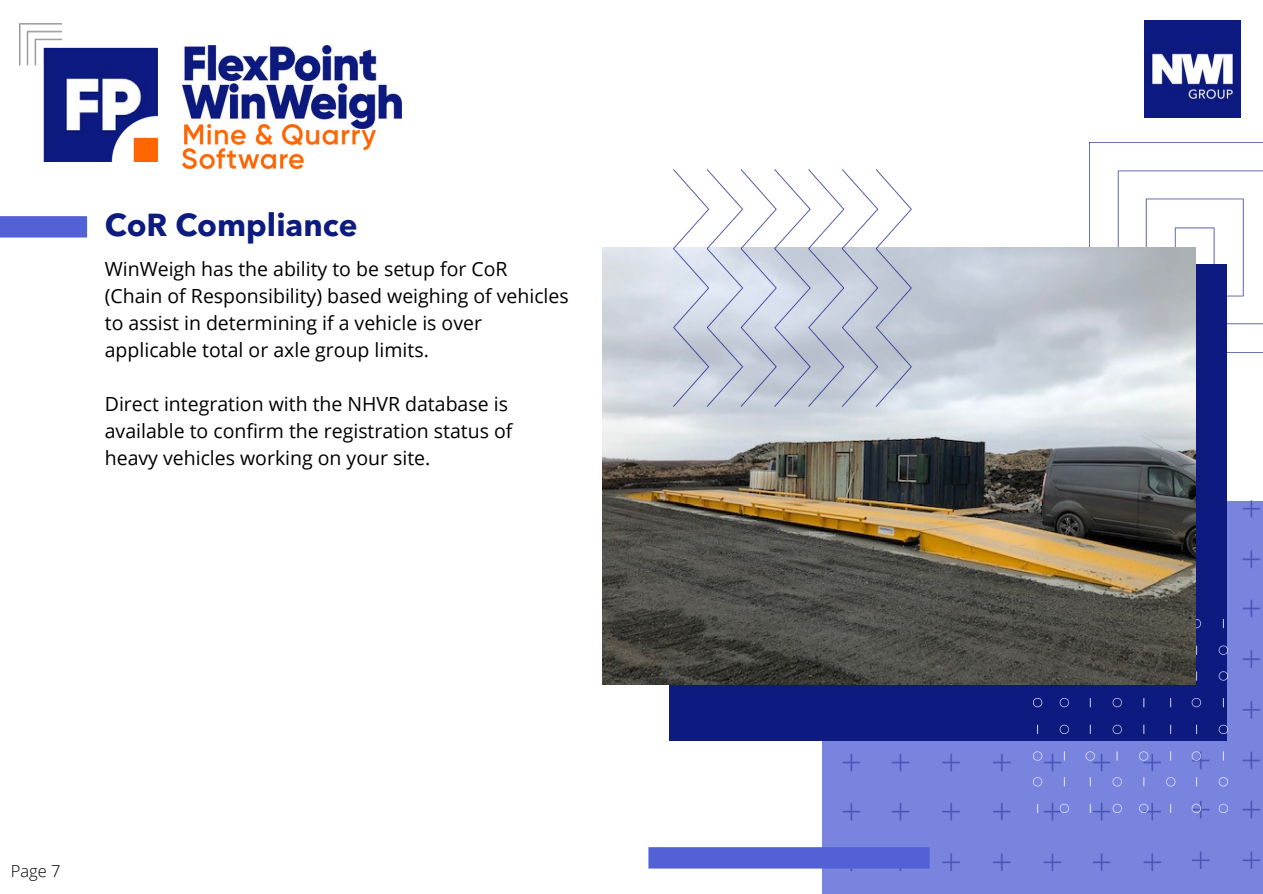
<style>
.page{position:relative;width:1263px;height:894px;background:#fff}
.page>*{position:absolute;margin:0;border:0;box-sizing:border-box;transform-origin:0 0}
.t1{font:700 31.5px "Avenir Next LT Pro";color:#0d1a80}
.t2{font:19.5px/27px "Open Sans";color:#000}
.t3{font:300 16.5px "Open Sans";color:#000}
</style>
<div class="page">
<img style="left:1089px;top:142px;width:174px;height:183px">
<div style="left:822px;top:500px;width:441px;height:393px;background:#7884de"></div>
<img style="left:822px;top:740px;width:338px;height:130px">
<div style="left:648px;top:846px;width:282px;height:22px;background:#5261d5"></div>
<img style="left:1192px;top:500px;width:71px;height:368px">
<div style="left:669px;top:264px;width:558px;height:476px;background:#0d1a80"></div>
<img style="left:1034px;top:619px;width:193px;height:193px">
<div style="left:0;top:216px;width:87px;height:21px;background:#5261d5"></div>
<img style="left:603px;top:247px;width:592px;height:437px">
<img style="left:674px;top:169px;width:237px;height:237px">
<img style="left:1144px;top:20px;width:97px;height:97px">
<img style="left:183px;top:46px;width:219px;height:79px">
<img style="left:183px;top:125px;width:193px;height:44px">
<img style="left:20px;top:24px;width:137px;height:138px">
<h1 class="t1" style="left:105px;top:212px;width:254px">CoR Compliance</h1>
<p class="t2" style="left:105px;top:254px;width:465px">WinWeigh has the ability to be setup for CoR (Chain of Responsibility) based weighing of vehicles to assist in determining if a vehicle is over applicable total or axle group limits.</p>
<p class="t2" style="left:105px;top:389px;width:409px">Direct integration with the NHVR database is available to confirm the registration status of heavy vehicles working on your site.</p>
<p class="t3" style="left:11px;top:859px;width:51px">Page 7</p>
</div>
